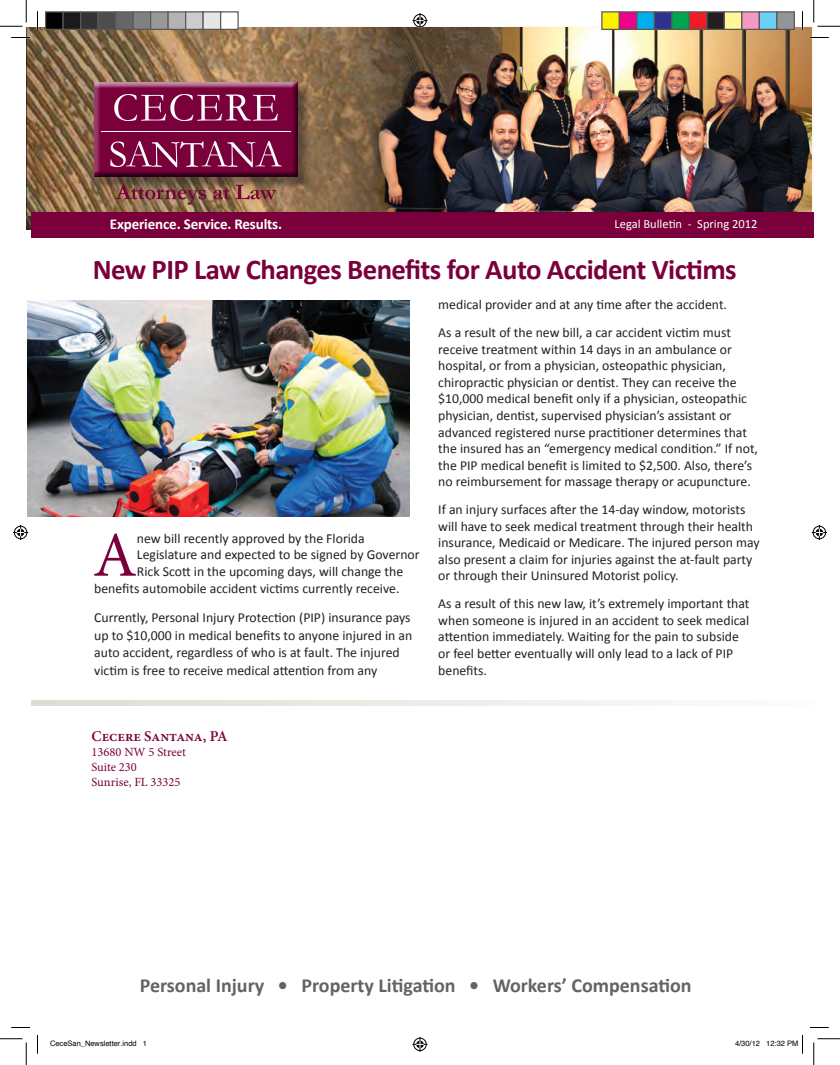
<style>
.page{position:relative;width:840px;height:1065px;background:#fff}
.page>*{position:absolute;margin:0;border:0;box-sizing:border-box;transform-origin:0 0}
.t1{font:63.75px "Minion Pro";color:#7a003b}
.t2{font:700 28.75px "Calibri";letter-spacing:-.02em;color:#7a003b}
.t3{font:700 20px "Calibri";color:#636366}
.t4{font:700 15px "Calibri";letter-spacing:-.01em;color:#fff}
.t5{font:600 15px "Minion Pro";color:#7a003b}
.t6{font:13.75px/16.6px "Calibri";color:#231f20}
.t7{font:12.5px "Minion Pro";color:#7a003b}
.t8{font:12.5px "Calibri";color:#fff}
.t9{font:7.5px "Helvetica";color:#000}
</style>
<div class="page">
<img style="left:26px;top:27px;width:785px;height:202px">
<img style="left:28px;top:300px;width:382px;height:216px">
<svg style="left:28px;top:27px;width:365px;height:189px;background:#8b6e4c"></svg>
<div style="left:96px;top:84px;width:216px;height:107px;background:#231f20;opacity:.49"></div>
<div style="left:93px;top:82px;width:205px;height:95px;background:#231f20;opacity:.75"></div>
<svg style="left:114px;top:94px;width:164px;height:27px;background:#973866"></svg>
<svg style="left:110px;top:141px;width:172px;height:26px;background:#953564"></svg>
<svg style="left:116px;top:184px;width:90px;height:21px;background:#85584b"></svg>
<svg style="left:213px;top:188px;width:17px;height:11px"></svg>
<svg style="left:236px;top:185px;width:40px;height:14px"></svg>
<hr style="left:101px;top:131px;width:190px;height:1px;background:#fff">
<div style="left:31px;top:212px;width:783px;height:25px;background:#7a003b"></div>
<svg style="left:31px;top:701px;width:650px;height:5px;fill:#ece9e3"></svg>
<svg style="left:11px;top:37px;width:19px;height:1px"></svg>
<svg style="left:810px;top:37px;width:19px;height:1px"></svg>
<svg style="left:11px;top:1027px;width:19px;height:1px"></svg>
<svg style="left:810px;top:1027px;width:19px;height:1px"></svg>
<svg style="left:37px;top:11px;width:1px;height:19px"></svg>
<svg style="left:37px;top:1035px;width:1px;height:19px"></svg>
<svg style="left:802px;top:11px;width:1px;height:19px"></svg>
<svg style="left:0;top:0;width:27px;height:27px"></svg>
<svg style="left:0;top:1039px;width:27px;height:26px"></svg>
<svg style="left:814px;top:0;width:26px;height:27px"></svg>
<svg style="left:814px;top:1039px;width:26px;height:26px"></svg>
<svg style="left:412px;top:13px;width:16px;height:15px"></svg>
<svg style="left:412px;top:1037px;width:16px;height:15px"></svg>
<svg style="left:13px;top:525px;width:15px;height:15px"></svg>
<svg style="left:812px;top:525px;width:15px;height:15px"></svg>
<div style="left:46px;top:12px;width:17px;height:17px;background:#000"></div>
<div style="left:45px;top:11px;width:19px;height:19px;border:1px solid #595959"></div>
<div style="left:63px;top:12px;width:18px;height:17px;background:#1a1a1a"></div>
<div style="left:62px;top:11px;width:19px;height:19px;border:1px solid #595959"></div>
<div style="left:81px;top:12px;width:17px;height:17px;background:#333"></div>
<div style="left:80px;top:11px;width:19px;height:19px;border:1px solid #595959"></div>
<div style="left:98px;top:12px;width:18px;height:17px;background:#4d4d4d"></div>
<div style="left:98px;top:11px;width:18px;height:19px;border:1px solid #595959"></div>
<div style="left:116px;top:12px;width:17px;height:17px;background:#666"></div>
<div style="left:115px;top:11px;width:19px;height:19px;border:1px solid #595959"></div>
<div style="left:133px;top:12px;width:18px;height:17px;background:#808080"></div>
<div style="left:132px;top:11px;width:19px;height:19px;border:1px solid #595959"></div>
<div style="left:151px;top:12px;width:17px;height:17px;background:#999"></div>
<div style="left:150px;top:11px;width:19px;height:19px;border:1px solid #595959"></div>
<div style="left:168px;top:12px;width:18px;height:17px;background:#b3b3b3"></div>
<div style="left:168px;top:11px;width:18px;height:19px;border:1px solid #595959"></div>
<div style="left:186px;top:12px;width:17px;height:17px;background:#ccc"></div>
<div style="left:185px;top:11px;width:19px;height:19px;border:1px solid #595959"></div>
<div style="left:203px;top:12px;width:18px;height:17px;background:#e6e6e6"></div>
<div style="left:202px;top:11px;width:19px;height:19px;border:1px solid #595959"></div>
<div style="left:221px;top:12px;width:17px;height:17px;background:#fff"></div>
<div style="left:220px;top:11px;width:19px;height:19px;border:1px solid #595959"></div>
<div style="left:602px;top:12px;width:17px;height:17px;background:#fff101"></div>
<div style="left:601px;top:11px;width:19px;height:19px;border:1px solid #595959"></div>
<div style="left:619px;top:12px;width:18px;height:17px;background:#ed028c"></div>
<div style="left:619px;top:11px;width:19px;height:19px;border:1px solid #595959"></div>
<div style="left:637px;top:12px;width:17px;height:17px;background:#00aeef"></div>
<div style="left:636px;top:11px;width:19px;height:19px;border:1px solid #595959"></div>
<div style="left:654px;top:12px;width:18px;height:17px;background:#2e3092"></div>
<div style="left:654px;top:11px;width:18px;height:19px;border:1px solid #595959"></div>
<div style="left:672px;top:12px;width:17px;height:17px;background:#00a54f"></div>
<div style="left:671px;top:11px;width:19px;height:19px;border:1px solid #595959"></div>
<div style="left:689px;top:12px;width:18px;height:17px;background:#ee1d23"></div>
<div style="left:689px;top:11px;width:19px;height:19px;border:1px solid #595959"></div>
<div style="left:707px;top:12px;width:17px;height:17px;background:#231f20"></div>
<div style="left:706px;top:11px;width:19px;height:19px;border:1px solid #595959"></div>
<div style="left:724px;top:12px;width:18px;height:17px;background:#fff79a"></div>
<div style="left:724px;top:11px;width:18px;height:19px;border:1px solid #595959"></div>
<div style="left:742px;top:12px;width:17px;height:17px;background:#f499c2"></div>
<div style="left:741px;top:11px;width:19px;height:19px;border:1px solid #595959"></div>
<div style="left:759px;top:12px;width:18px;height:17px;background:#6bcff6"></div>
<div style="left:759px;top:11px;width:19px;height:19px;border:1px solid #595959"></div>
<div style="left:777px;top:12px;width:17px;height:17px;background:#939598"></div>
<div style="left:776px;top:11px;width:19px;height:19px;border:1px solid #595959"></div>
<svg style="left:802px;top:1035px;width:1px;height:19px"></svg>
<p class="t4" style="left:110px;top:215px;width:174px">Experience. Service. Results.</p>
<p class="t8" style="left:615px;top:216px;width:144px">Legal Bulletin - Spring 2012</p>
<p class="t2" style="left:93px;top:251px;width:645px">New PIP Law Changes Benefits for Auto Accident Victims</p>
<p class="t1" style="left:93px;top:513px;width:46px">A</p>
<p class="t6" style="left:137px;top:530px;width:284px;line-height:16.2px">new bill recently approved by the Florida<br>Legislature and expected to be signed by Governor<br>Rick Scott in the upcoming days, will change the</p>
<p class="t6" style="left:94px;top:580px;width:307px">benefits automobile accident victims currently receive.</p>
<p class="t6" style="left:94px;top:608px;width:320px;line-height:17.5px">Currently, Personal Injury Protection (PIP) insurance pays up to $10,000 in medical benefits to anyone injured in an auto accident, regardless of who is at fault. The injured victim is free to receive medical attention from any</p>
<p class="t6" style="left:438px;top:296px;width:290px">medical provider and at any time after the accident.</p>
<p class="t6" style="left:438px;top:324px;width:321px">As a result of the new bill, a car accident victim must receive treatment within 14 days in an ambulance or hospital, or from a physician, osteopathic physician, chiropractic physician or dentist. They can receive the $10,000 medical benefit only if a physician, osteopathic physician, dentist, supervised physician’s assistant or advanced registered nurse practitioner determines that the insured has an “emergency medical condition.” If not, the PIP medical benefit is limited to $2,500. Also, there’s no reimbursement for massage therapy or acupuncture.</p>
<p class="t6" style="left:438px;top:501px;width:323px">If an injury surfaces after the 14-day window, motorists will have to seek medical treatment through their health insurance, Medicaid or Medicare. The injured person may also present a claim for injuries against the at-fault party or through their Uninsured Motorist policy.</p>
<p class="t6" style="left:438px;top:595px;width:313px">As a result of this new law, it’s extremely important that when someone is injured in an accident to seek medical attention immediately. Waiting for the pain to subside or feel better eventually will only lead to a lack of PIP benefits.</p>
<p class="t5" style="left:91px;top:726px;width:138px">Cecere Santana, PA</p>
<p class="t7" style="left:91px;top:744px;width:96px">13680 NW 5 Street</p>
<p class="t7" style="left:91px;top:759px;width:47px">Suite 230</p>
<p class="t7" style="left:91px;top:774px;width:91px">Sunrise, FL 33325</p>
<p class="t3" style="left:140px;top:973px;width:553px">Personal Injury • Property Litigation • Workers’ Compensation</p>
<p class="t9" style="left:50px;top:1038px;width:99px">CeceSan_Newsletter.indd 1</p>
<p class="t9" style="left:735px;top:1038px;width:65px">4/30/12 12:32 PM</p>
</div>
